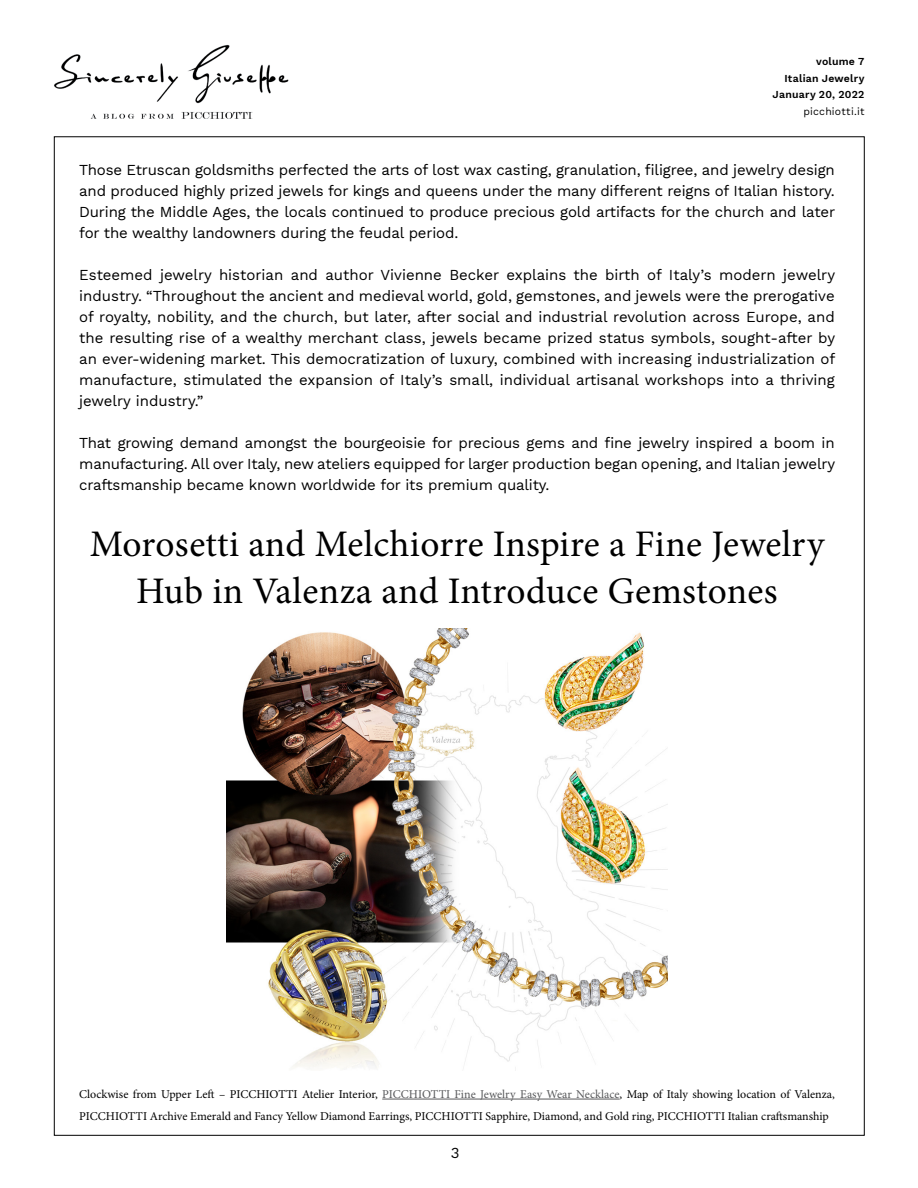
<style>
.page{position:relative;width:918px;height:1188px;background:#fff}
.page>*{position:absolute;margin:0;border:0;box-sizing:border-box;transform-origin:0 0}
.t1{font:37.5px/46.8px "Minion Pro";letter-spacing:.005em;color:#000;text-align:center}
.t2{font:15px/21px "Work Sans";letter-spacing:-.01em;color:#000;text-align:justify}
.t3{font:12px/22.5px "Minion Pro";color:#000}
.t4{font:600 10.5px/16.5px "Work Sans";letter-spacing:.02em;color:#000;text-align:right}
.t5{font:10.5px "Work Sans";letter-spacing:.015em;color:#000}
.s1{color:#58595b}
</style>
<div class="page">
<img style="left:54px;top:44px;width:235px;height:75px">
<hr style="left:382px;top:1099px;width:238px;height:1px;background:#58595b">
<img style="left:227px;top:629px;width:441px;height:439px">
<p class="t4" style="left:773px;top:53px;width:93px">volume 7<br>Italian Jewelry<br>January 20, 2022</p>
<p class="t5" style="left:803px;top:103px;width:62px">picchiotti.it</p>
<p class="t2" style="left:79px;top:159px;width:757px">Those Etruscan goldsmiths perfected the arts of lost wax casting, granulation, filigree, and jewelry design and produced highly prized jewels for kings and queens under the many different reigns of Italian history.<br>During the Middle Ages, the locals continued to produce precious gold artifacts for the church and later for the wealthy landowners during the feudal period.</p>
<p class="t2" style="left:79px;top:264px;width:758px">Esteemed jewelry historian and author Vivienne Becker explains the birth of Italy’s modern jewelry industry. “Throughout the ancient and medieval world, gold, gemstones, and jewels were the prerogative of royalty, nobility, and the church, but later, after social and industrial revolution across Europe, and the resulting rise of a wealthy merchant class, jewels became prized status symbols, sought-after by an ever-widening market. This democratization of luxury, combined with increasing industrialization of manufacture, stimulated the expansion of Italy’s small, individual artisanal workshops into a thriving jewelry industry.”</p>
<p class="t2" style="left:79px;top:432px;width:757px">That growing demand amongst the bourgeoisie for precious gems and fine jewelry inspired a boom in manufacturing. All over Italy, new ateliers equipped for larger production began opening, and Italian jewelry craftsmanship became known worldwide for its premium quality.</p>
<h1 class="t1" style="left:90px;top:521px;width:736px">Morosetti and Melchiorre Inspire a Fine Jewelry<br>Hub in Valenza and Introduce Gemstones</h1>
<p class="t3" style="left:79px;top:1083px;width:757px">Clockwise from Upper Left – PICCHIOTTI Atelier Interior, <span class="s1">PICCHIOTTI Fine Jewelry Easy Wear Necklace</span>, Map of Italy showing location of Valenza,<br>PICCHIOTTI Archive Emerald and Fancy Yellow Diamond Earrings, PICCHIOTTI Sapphire, Diamond, and Gold ring, PICCHIOTTI Italian craftsmanship</p>
<p class="t2" style="left:451px;top:1142px;width:10px">3</p>
</div>
